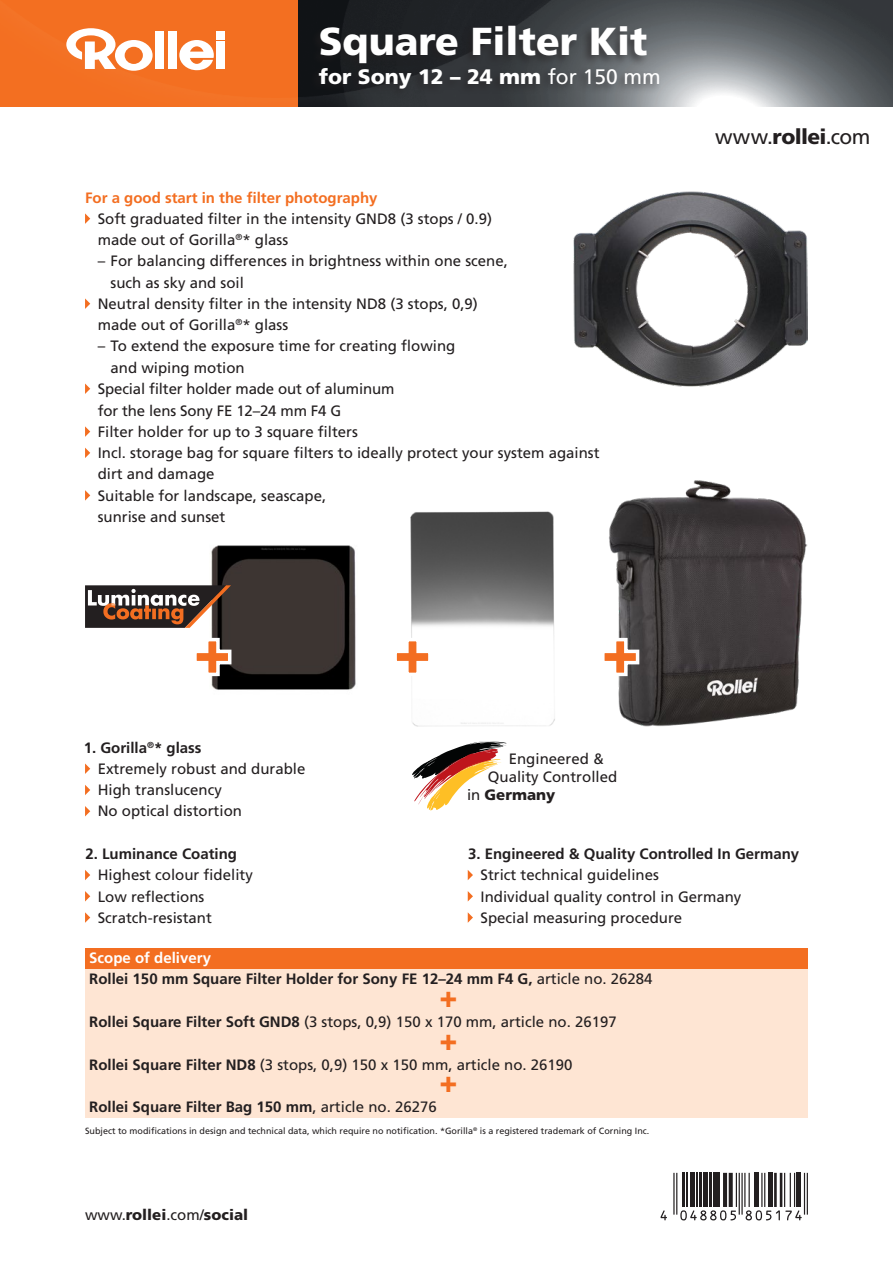
<style>
.page{position:relative;width:893px;height:1263px;background:#fff}
.page>*{position:absolute;margin:0;border:0;box-sizing:border-box;transform-origin:0 0}
.t1{font:900 39px "Frutiger LT";color:#fff}
.t2{font:900 30px "Frutiger LT";color:#f36e21}
.t3{font:900 21px "Frutiger LT";color:#fff}
.t4{font:21px "Frutiger LT";letter-spacing:-.005em;color:#231f20}
._020_bold{font:15px/21.3px "Frutiger LT";color:#231f20}
._020_bold-2{font:700 15px "Frutiger LT";color:#231f20}
._020_bold-3{font:700 15px "Frutiger LT";color:#f36e21}
.t5{font:900 15px "Frutiger LT";color:#231f20}
.t6{font:700 15px "Frutiger LT";color:#fff}
.t7{font:9px "Frutiger LT";color:#231f20}
.s1{font-weight:400}
.s2{font-weight:900}
.s3{font-weight:700}
</style>
<div class="page">
<img style="left:298px;top:0;width:595px;height:106px">
<div style="left:0;top:0;width:298px;height:106px;background:#f36f21"></div>
<svg style="left:179px;top:40px;width:35px;height:30px"></svg>
<div style="left:155px;top:32px;width:9px;height:37px;background:#fff"></div>
<div style="left:168px;top:32px;width:8px;height:37px;background:#fff"></div>
<div style="left:216px;top:32px;width:9px;height:8px;background:#fff"></div>
<div style="left:216px;top:41px;width:9px;height:28px;background:#fff"></div>
<svg style="left:66px;top:28px;width:87px;height:43px"></svg>
<div style="left:308px;top:23px;width:354px;height:76px;background:#231f20;opacity:.6"></div>
<svg style="left:412px;top:741px;width:91px;height:69px"></svg>
<img style="left:410px;top:511px;width:145px;height:216px">
<img style="left:211px;top:545px;width:145px;height:145px">
<img style="left:609px;top:480px;width:199px;height:246px">
<svg style="left:604px;top:636px;width:37px;height:42px"></svg>
<svg style="left:396px;top:636px;width:37px;height:42px"></svg>
<svg style="left:85px;top:585px;width:146px;height:43px;background:#655147"></svg>
<svg style="left:196px;top:636px;width:37px;height:42px"></svg>
<svg style="left:85px;top:213px;width:5px;height:11px"></svg>
<svg style="left:85px;top:298px;width:5px;height:11px"></svg>
<svg style="left:85px;top:383px;width:5px;height:11px"></svg>
<svg style="left:85px;top:426px;width:5px;height:11px"></svg>
<svg style="left:85px;top:448px;width:5px;height:10px"></svg>
<svg style="left:85px;top:490px;width:5px;height:11px"></svg>
<svg style="left:85px;top:763px;width:5px;height:11px"></svg>
<svg style="left:85px;top:785px;width:5px;height:10px"></svg>
<svg style="left:85px;top:806px;width:5px;height:10px"></svg>
<svg style="left:85px;top:870px;width:5px;height:10px"></svg>
<svg style="left:85px;top:891px;width:5px;height:10px"></svg>
<svg style="left:85px;top:912px;width:5px;height:11px"></svg>
<svg style="left:468px;top:870px;width:5px;height:10px"></svg>
<svg style="left:468px;top:891px;width:5px;height:10px"></svg>
<svg style="left:468px;top:912px;width:5px;height:11px"></svg>
<div style="left:85px;top:948px;width:723px;height:21px;background:#f36e21"></div>
<div style="left:85px;top:969px;width:723px;height:149px;background:#fee5d3"></div>
<hr style="left:676px;top:1173px;width:1px;height:41px;background:#231f20">
<hr style="left:673px;top:1173px;width:2px;height:41px;background:#231f20">
<hr style="left:682px;top:1173px;width:2px;height:34px;background:#231f20">
<hr style="left:686px;top:1173px;width:1px;height:34px;background:#231f20">
<hr style="left:690px;top:1173px;width:4px;height:34px;background:#231f20">
<hr style="left:696px;top:1173px;width:1px;height:34px;background:#231f20">
<hr style="left:699px;top:1173px;width:2px;height:34px;background:#231f20">
<hr style="left:703px;top:1173px;width:4px;height:34px;background:#231f20">
<hr style="left:709px;top:1173px;width:2px;height:34px;background:#231f20">
<hr style="left:713px;top:1173px;width:4px;height:34px;background:#231f20">
<hr style="left:719px;top:1173px;width:1px;height:34px;background:#231f20">
<svg style="left:729px;top:1173px;width:4px;height:34px"></svg>
<hr style="left:723px;top:1173px;width:4px;height:34px;background:#231f20">
<hr style="left:749px;top:1173px;width:1px;height:34px;background:#231f20">
<hr style="left:744px;top:1173px;width:1px;height:34px;background:#231f20">
<hr style="left:741px;top:1173px;width:2px;height:41px;background:#231f20">
<hr style="left:739px;top:1173px;width:1px;height:41px;background:#231f20">
<hr style="left:736px;top:1173px;width:1px;height:34px;background:#231f20">
<hr style="left:754px;top:1173px;width:4px;height:34px;background:#231f20">
<hr style="left:764px;top:1173px;width:1px;height:34px;background:#231f20">
<hr style="left:761px;top:1173px;width:1px;height:34px;background:#231f20">
<hr style="left:768px;top:1173px;width:4px;height:34px;background:#231f20">
<hr style="left:780px;top:1173px;width:2px;height:34px;background:#231f20">
<hr style="left:774px;top:1173px;width:3px;height:34px;background:#231f20">
<hr style="left:794px;top:1173px;width:1px;height:34px;background:#231f20">
<hr style="left:790px;top:1173px;width:1px;height:34px;background:#231f20">
<hr style="left:784px;top:1173px;width:1px;height:34px;background:#231f20">
<hr style="left:797px;top:1173px;width:4px;height:34px;background:#231f20">
<hr style="left:807px;top:1173px;width:1px;height:41px;background:#231f20">
<hr style="left:804px;top:1173px;width:1px;height:41px;background:#231f20">
<svg style="left:661px;top:1210px;width:6px;height:10px"></svg>
<svg style="left:680px;top:1210px;width:56px;height:10px"></svg>
<svg style="left:746px;top:1210px;width:56px;height:10px"></svg>
<img style="left:574px;top:191px;width:234px;height:195px">
<h1 class="t1" style="left:319px;top:18px;width:330px">Square Filter Kit</h1>
<h3 class="t3" style="left:319px;top:63px;width:344px">for Sony 12 – 24 mm <span class="s1">for 150 mm</span></h3>
<p class="_020_bold-3" style="left:85px;top:189px;width:294px">For a good start in the filter photography</p>
<p class="_020_bold" style="left:98px;top:208px;width:396px">Soft graduated filter in the intensity GND8 (3 stops / 0.9) made out of Gorilla<sup>®</sup>* glass</p>
<p class="_020_bold" style="left:111px;top:251px;width:399px;text-indent:-13px">– For balancing differences in brightness within one scene, such as sky and soil</p>
<p class="_020_bold" style="left:98px;top:293px;width:382px">Neutral density filter in the intensity ND8 (3 stops, 0,9) made out of Gorilla<sup>®</sup>* glass</p>
<p class="_020_bold" style="left:111px;top:336px;width:346px;text-indent:-13px">– To extend the exposure time for creating flowing and wiping motion</p>
<p class="_020_bold" style="left:98px;top:378px;width:298px">Special filter holder made out of aluminum for the lens Sony FE 12–24 mm F4 G</p>
<p class="_020_bold" style="left:98px;top:421px;width:262px">Filter holder for up to 3 square filters</p>
<p class="_020_bold" style="left:98px;top:442px;width:503px">Incl. storage bag for square filters to ideally protect your system against dirt and damage</p>
<p class="_020_bold" style="left:98px;top:485px;width:230px">Suitable for landscape, seascape, sunrise and sunset</p>
<h3 class="t4" style="left:715px;top:125px;width:157px">www.<span class="s2">rollei</span>.com</h3>
<p class="_020_bold-2" style="left:84px;top:739px;width:119px">1. Gorilla<sup>®</sup>* glass</p>
<p class="_020_bold" style="left:98px;top:758px;width:209px">Extremely robust and durable</p>
<p class="_020_bold" style="left:98px;top:779px;width:126px">High translucency</p>
<p class="_020_bold" style="left:98px;top:801px;width:146px">No optical distortion</p>
<p class="_020_bold-2" style="left:85px;top:845px;width:153px">2. Luminance Coating</p>
<p class="_020_bold" style="left:98px;top:864px;width:157px">Highest colour fidelity</p>
<p class="_020_bold" style="left:98px;top:886px;width:108px">Low reflections</p>
<p class="_020_bold" style="left:98px;top:907px;width:116px">Scratch-resistant</p>
<p class="_020_bold" style="left:509px;top:748px;width:97px">Engineered &amp;</p>
<p class="_020_bold" style="left:488px;top:766px;width:131px">Quality Controlled</p>
<p class="t5" style="left:467px;top:785px;width:90px"><span class="s1">in</span> Germany</p>
<p class="_020_bold-2" style="left:468px;top:845px;width:333px">3. Engineered &amp; Quality Controlled In Germany</p>
<p class="_020_bold" style="left:480px;top:864px;width:180px">Strict technical guidelines</p>
<p class="_020_bold" style="left:480px;top:886px;width:262px">Individual quality control in Germany</p>
<p class="_020_bold" style="left:480px;top:907px;width:203px">Special measuring procedure</p>
<p class="t6" style="left:89px;top:949px;width:123px">Scope of delivery</p>
<p class="_020_bold-2" style="left:89px;top:970px;width:565px">Rollei 150 mm Square Filter Holder for Sony FE 12–24 mm F4 G, <span class="s1">article no. 26284</span></p>
<p class="t2" style="left:440px;top:978px;width:19px">+</p>
<p class="_020_bold" style="left:89px;top:1011px;width:529px"><span class="s3">Rollei Square Filter Soft GND8</span> (3 stops, 0,9) 150 x 170 mm, article no. 26197</p>
<p class="t2" style="left:440px;top:1021px;width:19px">+</p>
<p class="_020_bold" style="left:89px;top:1054px;width:485px"><span class="s3">Rollei Square Filter ND8</span> (3 stops, 0,9) 150 x 150 mm, article no. 26190</p>
<p class="t2" style="left:440px;top:1064px;width:19px">+</p>
<p class="_020_bold-2" style="left:89px;top:1098px;width:349px">Rollei Square Filter Bag 150 mm<span class="s1">, article no. 26276</span></p>
<p class="t7" style="left:85px;top:1125px;width:566px">Subject to modifications in design and technical data, which require no notification. *Gorilla<sup>®</sup> is a registered trademark of Corning Inc.</p>
<p class="t5" style="left:85px;top:1206px;width:165px"><span class="s1">www.</span>rollei<span class="s1">.com/</span>social</p>
</div>
